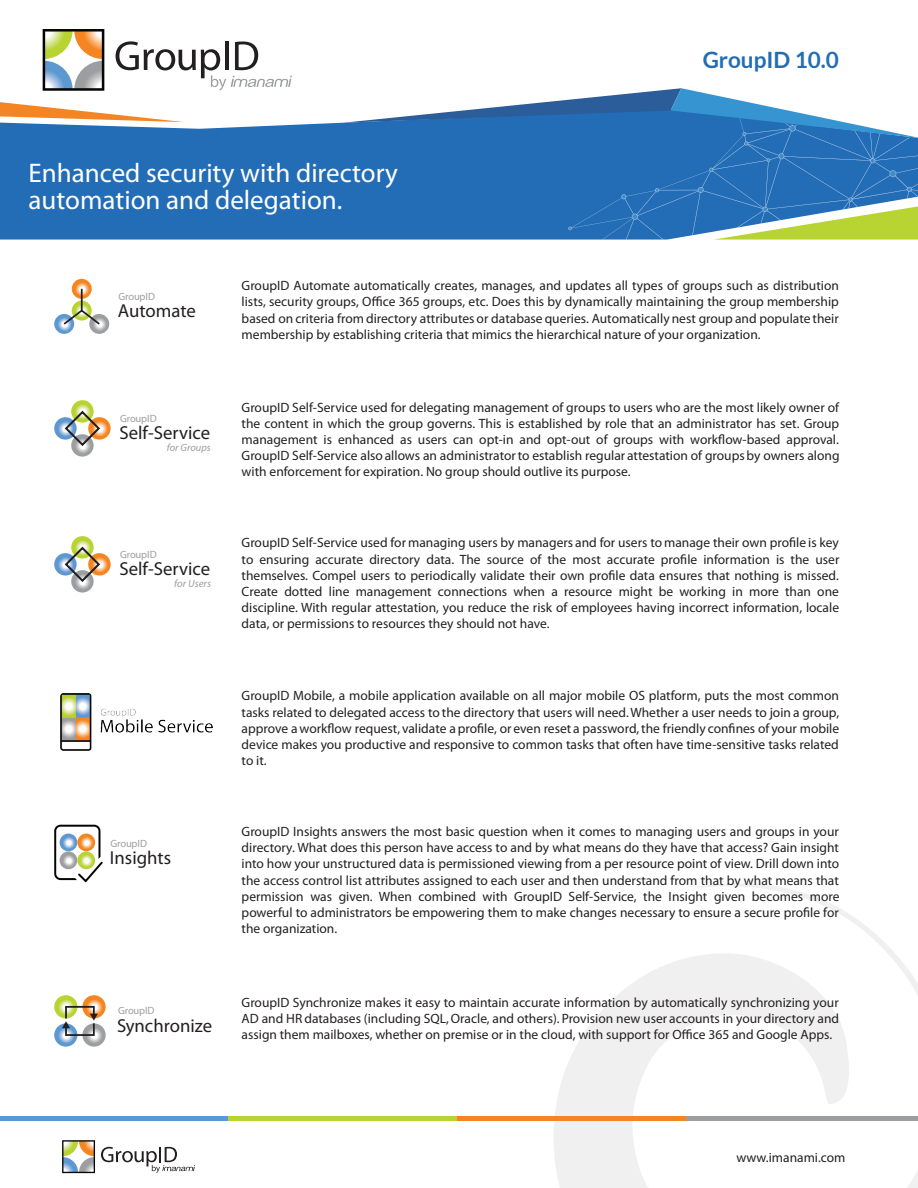
<style>
.page{position:relative;width:918px;height:1188px;background:#fff}
.page>*{position:absolute;margin:0;border:0;box-sizing:border-box;transform-origin:0 0}
.t1{font:27px/27px "Myriad Pro";color:#fff}
.t2{font:700 22.5px "Lato";color:#236db6}
.t3{font:18.75px "Myriad Pro";color:#231f20}
.t4{font:13.5px/16.2px "Myriad Pro";color:#231f20;text-align:justify}
.t5{font:italic 10.65px "Myriad Pro";color:#9d9ea2}
.t6{font:10.5px "Myriad Pro";letter-spacing:-.015em;color:#9d9ea2}
.t7{font:italic 10.5px "Myriad Pro";color:#9d9ea2}
</style>
<div class="page">
<svg style="left:553px;top:883px;width:365px;height:305px"></svg>
<div style="left:0;top:122px;width:343px;height:118px;background:#236db6"></div>
<svg style="left:0;top:102px;width:183px;height:20px"></svg>
<svg style="left:89px;top:314px;width:20px;height:20px"></svg>
<svg style="left:54px;top:314px;width:20px;height:20px"></svg>
<svg style="left:72px;top:279px;width:20px;height:20px"></svg>
<svg style="left:72px;top:301px;width:20px;height:20px"></svg>
<hr style="left:81px;top:289px;width:2px;height:22px;background:#231f20">
<svg style="left:62px;top:308px;width:40px;height:18px"></svg>
<svg style="left:71px;top:434px;width:23px;height:23px"></svg>
<svg style="left:88px;top:417px;width:23px;height:23px"></svg>
<svg style="left:54px;top:417px;width:23px;height:23px"></svg>
<svg style="left:71px;top:400px;width:23px;height:23px"></svg>
<svg style="left:64px;top:410px;width:37px;height:37px"></svg>
<svg style="left:71px;top:570px;width:23px;height:23px"></svg>
<svg style="left:88px;top:553px;width:23px;height:23px"></svg>
<svg style="left:54px;top:553px;width:23px;height:23px"></svg>
<svg style="left:71px;top:536px;width:23px;height:23px"></svg>
<svg style="left:64px;top:546px;width:37px;height:37px"></svg>
<svg style="left:54px;top:825px;width:49px;height:57px"></svg>
<svg style="left:82px;top:1023px;width:24px;height:24px"></svg>
<svg style="left:54px;top:1023px;width:23px;height:24px"></svg>
<svg style="left:82px;top:995px;width:24px;height:23px"></svg>
<svg style="left:54px;top:995px;width:23px;height:23px"></svg>
<svg style="left:62px;top:1005px;width:36px;height:32px"></svg>
<svg style="left:62px;top:1173px;width:33px;height:1px"></svg>
<svg style="left:101px;top:1147px;width:94px;height:26px"></svg>
<svg style="left:62px;top:1140px;width:33px;height:33px"></svg>
<hr style="left:0;top:1117px;width:228px;height:4px;background:#5b99d2">
<hr style="left:228px;top:1117px;width:229px;height:4px;background:#b8d432">
<hr style="left:457px;top:1117px;width:229px;height:4px;background:#f58522">
<hr style="left:686px;top:1117px;width:232px;height:4px;background:#9d9ea2">
<svg style="left:343px;top:88px;width:575px;height:152px"></svg>
<img style="left:61px;top:694px;width:151px;height:57px">
<svg style="left:42px;top:29px;width:63px;height:62px"></svg>
<svg style="left:116px;top:41px;width:176px;height:49px"></svg>
<svg style="left:43px;top:29px;width:61px;height:62px"></svg>
<h1 class="t1" style="left:29px;top:162px;width:371px">Enhanced security with directory automation and delegation.</h1>
<h2 class="t2" style="left:703px;top:49px;width:138px">GroupID 10.0</h2>
<p class="t6" style="left:119px;top:292px;width:38px">GroupID</p>
<h3 class="t3" style="left:118px;top:303px;width:80px">Automate</h3>
<p class="t6" style="left:120px;top:414px;width:38px">GroupID</p>
<h3 class="t3" style="left:119px;top:425px;width:92px">Self-Service</h3>
<p class="t7" style="left:167px;top:443px;width:46px">for Groups</p>
<p class="t6" style="left:120px;top:550px;width:38px">GroupID</p>
<h3 class="t3" style="left:119px;top:561px;width:92px">Self-Service</h3>
<p class="t5" style="left:174px;top:579px;width:38px">for Users</p>
<p class="t6" style="left:111px;top:839px;width:38px">GroupID</p>
<h3 class="t3" style="left:110px;top:850px;width:63px">Insights</h3>
<p class="t6" style="left:118px;top:1006px;width:38px">GroupID</p>
<h3 class="t3" style="left:117px;top:1018px;width:96px">Synchronize</h3>
<p class="t4" style="left:242px;top:279px;width:599px">GroupID Automate automatically creates, manages, and updates all types of groups such as distribution lists, security groups, Office 365 groups, etc. Does this by dynamically maintaining the group membership based on criteria from directory attributes or database queries. Automatically nest group and populate their membership by establishing criteria that mimics the hierarchical nature of your organization.</p>
<p class="t4" style="left:242px;top:400px;width:599px">GroupID Self-Service used for delegating management of groups to users who are the most likely owner of the content in which the group governs. This is established by role that an administrator has set. Group management is enhanced as users can opt-in and opt-out of groups with workflow-based approval.<br>GroupID Self-Service alsoallows an administratorto establish regular attestation of groupsby owners along with enforcement for expiration. No group should outlive its purpose.</p>
<p class="t4" style="left:242px;top:536px;width:599px">GroupID Self-Service used for managing users by managers and for users to manage their own profile is key to ensuring accurate directory data. The source of the most accurate profile information is the user themselves. Compel users to periodically validate their own profile data ensures that nothing is missed.<br>Create dotted line management connections when a resource might be working in more than one discipline. With regular attestation, you reduce the risk of employees having incorrect information, locale data, or permissions to resources they should not have.</p>
<p class="t4" style="left:242px;top:689px;width:599px">GroupID Mobile, a mobile application available on all major mobile OS platform, puts the most common tasks related to delegated access to the directory that users will need.Whether a user needs to join a group, approve aworkflow request, validate a profile, or even reset a password,the friendly confines of your mobile device makes you productive and responsive to common tasks that often have time-sensitive tasks related to it.</p>
<p class="t4" style="left:242px;top:825px;width:599px">GroupID Insights answers the most basic question when it comes to managing users and groups in your directory. What does this person have access to and by what means do they have that access? Gain insight into how your unstructured data is permissioned viewing from a per resource point of view. Drill down into the access control list attributes assigned to each user and then understand from that by what means that permission was given. When combined with GroupID Self-Service, the Insight given becomes more powerful to administrators be empowering them to make changes necessary to ensure a secure profile for the organization.</p>
<p class="t4" style="left:242px;top:995px;width:599px">GroupID Synchronize makes it easy to maintain accurate information by automatically synchronizing your AD and HR databases (including SQL,Oracle, and others). Provision new user accounts in your directory and assign them mailboxes, whether on premise or in the cloud, with support for Office 365 and Google Apps.</p>
<p class="t4" style="left:736px;top:1150px;width:111px">www.imanami.com</p>
</div>
